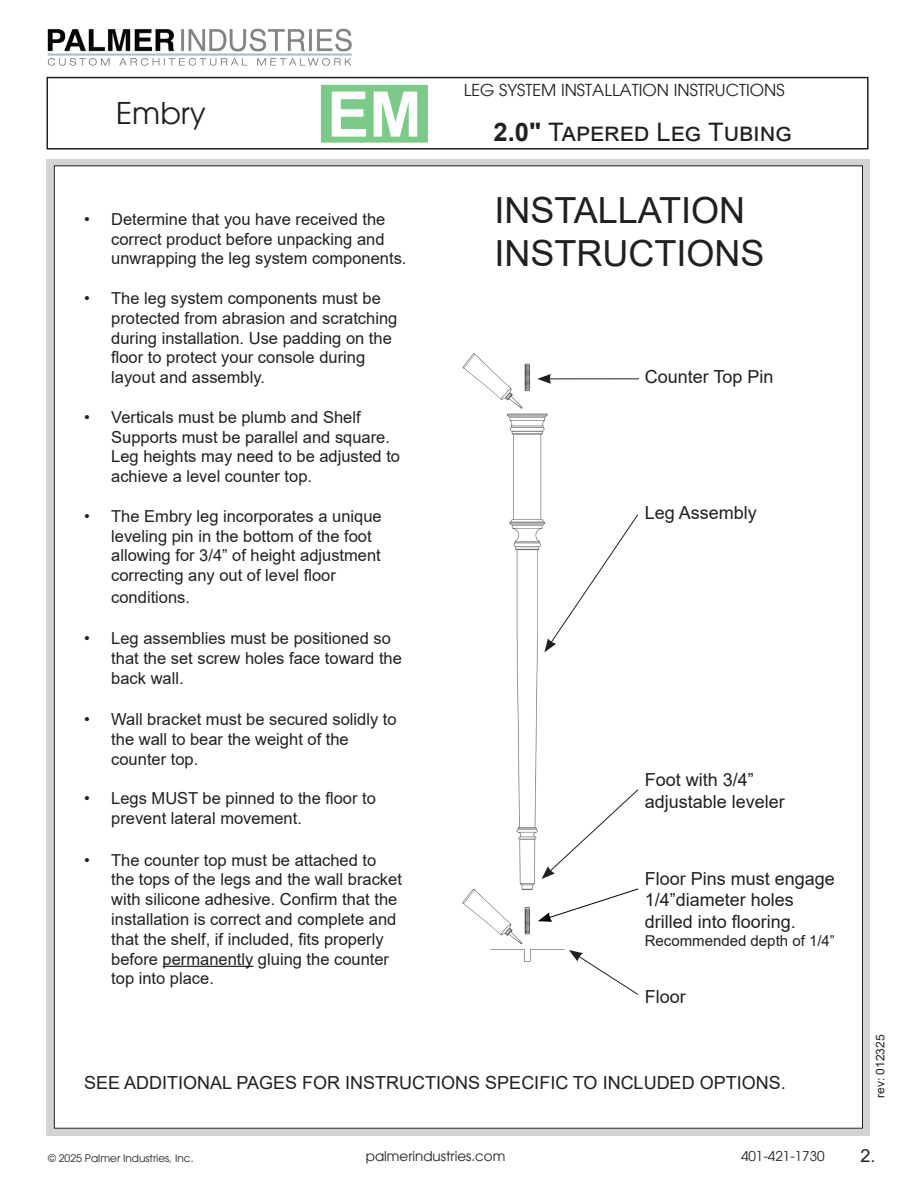
<style>
.page{position:relative;width:918px;height:1188px;background:#fff}
.page>*{position:absolute;margin:0;border:0;box-sizing:border-box;transform-origin:0 0}
.t1{font:700 63px "Arial";color:#fff}
.t2{font:36px/43.2px "Arial";color:#231f20}
.t3{font:30px "Avant Garde";color:#231f20}
.t4{font:25.5px "Arial";color:#231f20}
.t5{font:18px/21.6px "Arial";color:#231f20}
.t6{font:16.5px/19.8px "Arial";color:#231f20}
.t7{font:16.5px "Avant Garde";color:#231f20}
.t8{font:15px "Arial";color:#231f20}
.t9{font:13.5px "Avant Garde";color:#231f20}
.t10{font:12px "Arial";color:#231f20}
.t11{font:10.5px "Avant Garde";color:#231f20}
.s1{font-weight:700}
</style>
<div class="page">
<div style="left:47px;top:159px;width:823px;height:977px;background:#d3d3d3"></div>
<div style="left:54px;top:166px;width:808px;height:962px;background:#fff"></div>
<div style="left:47px;top:77px;width:822px;height:73px;border:2px solid #231f20"></div>
<div style="left:319px;top:83px;width:111px;height:62px;background:#7cca88"></div>
<div style="left:316px;top:80px;width:116px;height:67px;border:4px solid #fff"></div>
<img style="left:462px;top:353px;width:155px;height:609px">
<svg style="left:541px;top:789px;width:98px;height:90px"></svg>
<svg style="left:544px;top:514px;width:95px;height:138px"></svg>
<hr style="left:549px;top:378px;width:90px;height:1px;background:#231f20">
<svg style="left:537px;top:374px;width:14px;height:10px"></svg>
<svg style="left:569px;top:950px;width:70px;height:45px"></svg>
<svg style="left:538px;top:888px;width:101px;height:34px"></svg>
<img style="left:47px;top:28px;width:305px;height:38px">
<hr style="left:163px;top:966px;width:90px;height:1px;background:#231f20">
<p class="t3" style="left:116px;top:95px;width:91px">Embry</p>
<p class="t1" style="left:327px;top:70px;width:96px">EM</p>
<p class="t6" style="left:111px;top:209px;width:297px;text-indent:-27px">• Determine that you have received the correct product before unpacking and unwrapping the leg system components.</p>
<p class="t6" style="left:111px;top:288px;width:288px;text-indent:-27px">• The leg system components must be protected from abrasion and scratching during installation. Use padding on the floor to protect your console during layout and assembly.</p>
<p class="t6" style="left:111px;top:407px;width:290px;text-indent:-27px">• Verticals must be plumb and Shelf Supports must be parallel and square.<br>Leg heights may need to be adjusted to achieve a level counter top.</p>
<p class="t6" style="left:111px;top:506px;width:272px;text-indent:-27px">• The Embry leg incorporates a unique leveling pin in the bottom of the foot allowing for 3/4” of height adjustment correcting any out of level floor</p>
<p class="t6" style="left:111px;top:587px;width:80px">conditions.</p>
<p class="t6" style="left:111px;top:628px;width:292px;text-indent:-27px">• Leg assemblies must be positioned so that the set screw holes face toward the back wall.</p>
<p class="t6" style="left:111px;top:709px;width:287px;text-indent:-27px">• Wall bracket must be secured solidly to the wall to bear the weight of the counter top.</p>
<p class="t6" style="left:111px;top:789px;width:266px;text-indent:-27px">• Legs MUST be pinned to the floor to prevent lateral movement.</p>
<p class="t6" style="left:111px;top:850px;width:292px;text-indent:-27px">• The counter top must be attached to the tops of the legs and the wall bracket with silicone adhesive. Confirm that the installation is correct and complete and that the shelf, if included, fits properly before permanently gluing the counter top into place.</p>
<p class="t7" style="left:464px;top:80px;width:322px">LEG SYSTEM INSTALLATION INSTRUCTIONS</p>
<p class="t4" style="left:494px;top:115px;width:300px"><span class="s1">2.0"</span> Tapered Leg Tubing</p>
<p class="t2" style="left:495px;top:188px;width:271px">INSTALLATION<br>INSTRUCTIONS</p>
<p class="t5" style="left:645px;top:366px;width:130px">Counter Top Pin</p>
<p class="t5" style="left:645px;top:501px;width:114px">Leg Assembly</p>
<p class="t5" style="left:645px;top:769px;width:142px">Foot with 3/4” adjustable leveler</p>
<p class="t5" style="left:645px;top:867px;width:192px">Floor Pins must engage<br>1/4”diameter holes drilled into flooring.</p>
<p class="t8" style="left:645px;top:930px;width:192px">Recommended depth of 1/4”</p>
<p class="t5" style="left:645px;top:986px;width:43px">Floor</p>
<p class="t5" style="left:84px;top:1072px;width:703px">SEE ADDITIONAL PAGES FOR INSTRUCTIONS SPECIFIC TO INCLUDED OPTIONS.</p>
<p class="t10" style="left:872px;top:1098px;width:65px;rotate:-90deg">rev: 012325</p>
<p class="t11" style="left:48px;top:1151px;width:147px">© 2025 Palmer Industries, Inc.</p>
<p class="t9" style="left:366px;top:1149px;width:141px">palmerindustries.com</p>
<p class="t9" style="left:741px;top:1149px;width:85px">401-421-1730</p>
<p class="t5" style="left:860px;top:1145px;width:17px">2.</p>
</div>
